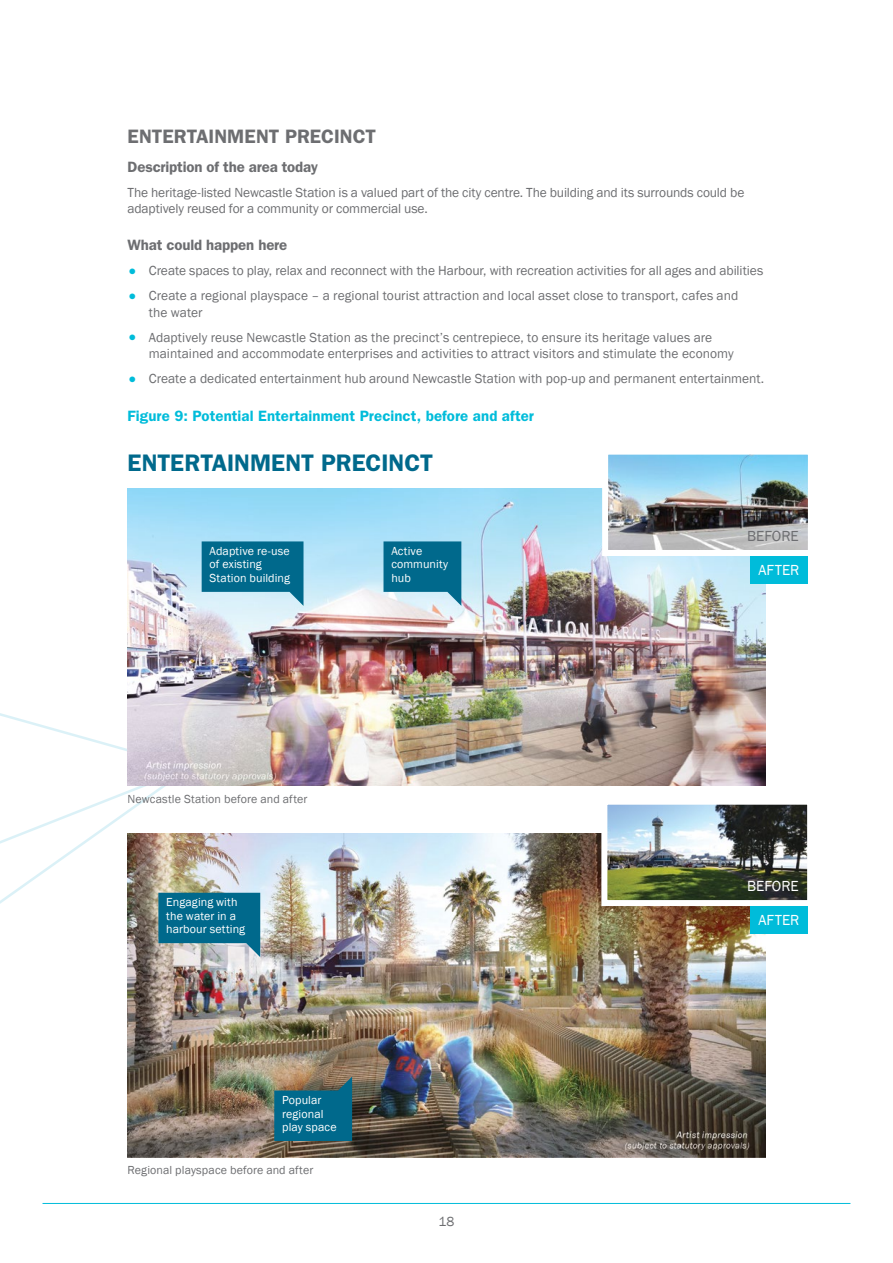
<style>
.page{position:relative;width:893px;height:1263px;background:#fff}
.page>*{position:absolute;margin:0;border:0;box-sizing:border-box;transform-origin:0 0}
.t1{font:600 24px "Franklin Gothic";letter-spacing:-.005em;color:#00698c}
.t2{font:600 19.5px "Franklin Gothic";color:#6d6e71}
.t3{font:600 15px "Franklin Gothic";letter-spacing:.005em;color:#00bcda}
.t4{font:600 15px "Franklin Gothic";letter-spacing:-.01em;color:#6d6e71}
.t5{font:15px "Franklin Gothic";letter-spacing:.005em;color:#fff}
.t6{font:15px "Franklin Gothic";letter-spacing:-.005em;color:#6d6e71}
.t7{font:13.5px/16.5px "Franklin Gothic";color:#6d6e71}
.t8{font:12px/13.5px "Franklin Gothic";letter-spacing:.01em;color:#fff}
.t9{font:12px "Franklin Gothic";letter-spacing:.01em;color:#6d6e71}
.s1{font-weight:800;font-size:16.5px;color:#00bcda}
</style>
<div class="page">
<hr style="left:43px;top:1203px;width:807px;height:1px;background:#00bcda">
<svg style="left:0;top:664px;width:166px;height:291px"></svg>
<img style="left:128px;top:833px;width:637px;height:324px">
<img style="left:128px;top:488px;width:637px;height:298px">
<svg style="left:202px;top:541px;width:101px;height:65px;background:#2c85a3"></svg>
<img style="left:599px;top:454px;width:209px;height:105px">
<svg style="left:383px;top:541px;width:78px;height:65px;background:#2e85a2"></svg>
<svg style="left:158px;top:893px;width:102px;height:64px;background:#2a7d98"></svg>
<img style="left:598px;top:804px;width:210px;height:105px">
<svg style="left:274px;top:1076px;width:78px;height:65px;background:#1e6b81"></svg>
<div style="left:750px;top:556px;width:58px;height:27px;background:#00bcda"></div>
<div style="left:750px;top:906px;width:58px;height:27px;background:#00bcda"></div>
<h2 class="t2" style="left:128px;top:125px;width:250px">ENTERTAINMENT PRECINCT</h2>
<p class="t4" style="left:128px;top:158px;width:192px">Description of the area today</p>
<p class="t7" style="left:128px;top:185px;width:618px;line-height:16px">The heritage-listed Newcastle Station is a valued part of the city centre. The building and its surrounds could be adaptively reused for a community or commercial use.</p>
<p class="t4" style="left:128px;top:236px;width:161px">What could happen here</p>
<p class="t7" style="left:128px;top:263px;width:637px"><span class="s1">•</span> Create spaces to play, relax and reconnect with the Harbour, with recreation activities for all ages and abilities</p>
<p class="t7" style="left:149px;top:288px;width:591px;text-indent:-21px"><span class="s1">•</span> Create a regional playspace – a regional tourist attraction and local asset close to transport, cafes and the water</p>
<p class="t7" style="left:149px;top:329px;width:586px;text-indent:-21px"><span class="s1">•</span> Adaptively reuse Newcastle Station as the precinct’s centrepiece, to ensure its heritage values are maintained and accommodate enterprises and activities to attract visitors and stimulate the economy</p>
<p class="t7" style="left:128px;top:371px;width:638px"><span class="s1">•</span> Create a dedicated entertainment hub around Newcastle Station with pop-up and permanent entertainment.</p>
<p class="t3" style="left:128px;top:407px;width:408px">Figure 9: Potential Entertainment Precinct, before and after</p>
<h1 class="t1" style="left:128px;top:449px;width:307px">ENTERTAINMENT PRECINCT</h1>
<p class="t8" style="left:209px;top:544px;width:82px">Adaptive re-use of existing<br>Station building</p>
<p class="t8" style="left:391px;top:544px;width:58px">Active community hub</p>
<p class="t9" style="left:128px;top:791px;width:181px">Newcastle Station before and after</p>
<p class="t8" style="left:166px;top:896px;width:80px">Engaging with the water in a harbour setting</p>
<p class="t8" style="left:282px;top:1094px;width:56px">Popular regional play space</p>
<p class="t9" style="left:128px;top:1162px;width:187px">Regional playspace before and after</p>
<p class="t7" style="left:438px;top:1213px;width:17px">18</p>
<p class="t6" style="left:747px;top:527px;width:53px">BEFORE</p>
<p class="t5" style="left:758px;top:561px;width:42px">AFTER</p>
<p class="t5" style="left:747px;top:877px;width:53px">BEFORE</p>
<p class="t5" style="left:758px;top:911px;width:42px">AFTER</p>
</div>
